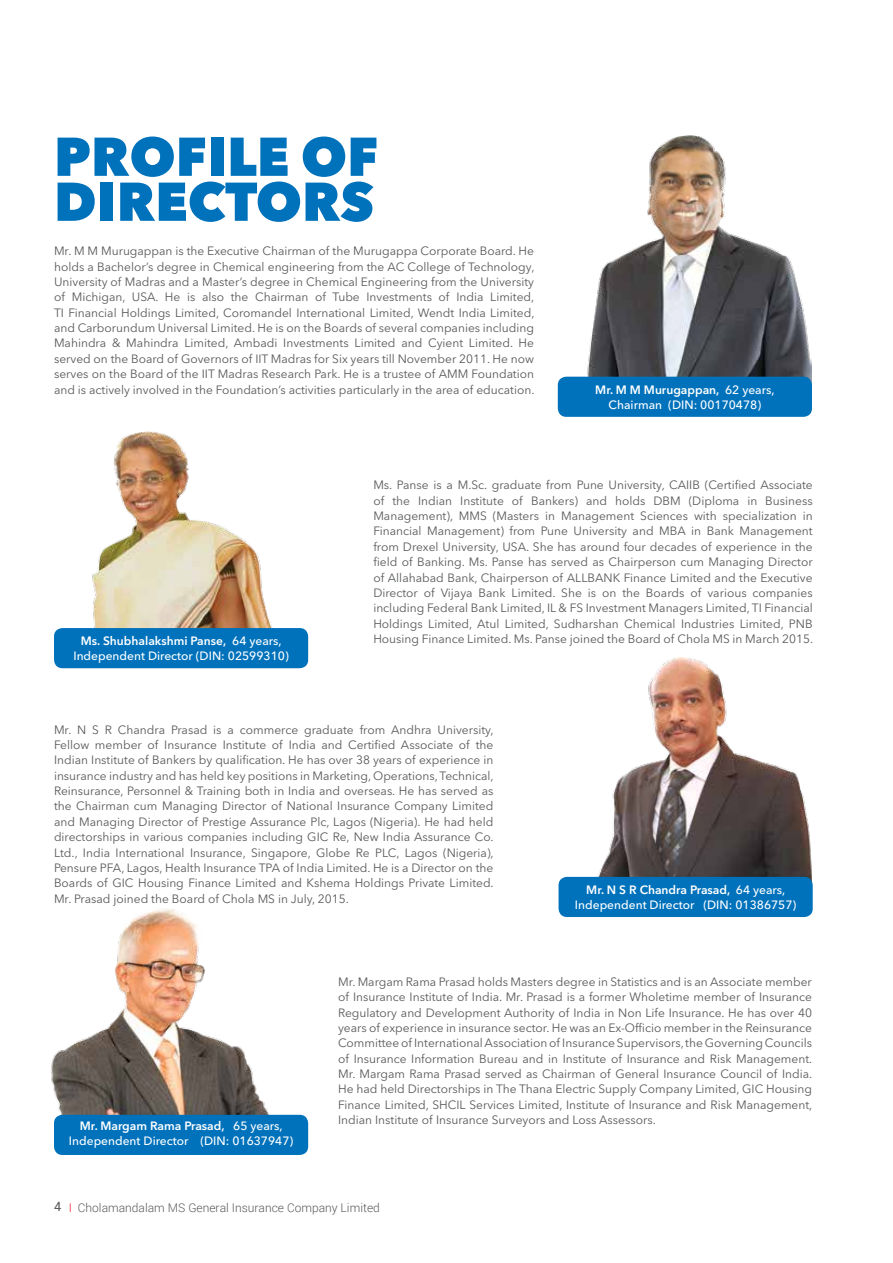
<style>
.page{position:relative;width:893px;height:1263px;background:#fff}
.page>*{position:absolute;margin:0;border:0;box-sizing:border-box;transform-origin:0 0}
.t1{font:800 54px/45px "Avenir Next LT Pro";color:#0072bc}
.t2{font:12px/15.3px "Avenir Next LT Pro";color:#58595b;text-align:justify}
.t3{font:500 12px/15.3px "Avenir Next LT Pro";color:#fff;text-align:center}
.t4{font:300 12px "Roboto";color:#58595b}
.s1{font-weight:600}
.s2{font-weight:400;font-size:12.75px}
.s3{color:#ed1d24}
</style>
<div class="page">
<img style="left:51px;top:909px;width:234px;height:212px">
<img style="left:575px;top:658px;width:237px;height:223px">
<img style="left:92px;top:431px;width:181px;height:197px">
<img style="left:580px;top:135px;width:232px;height:248px">
<div style="left:558px;top:377px;width:254px;height:40px;background:#0072bc;border-radius:9px"></div>
<div style="left:54px;top:628px;width:254px;height:40px;background:#0072bc;border-radius:9px"></div>
<div style="left:559px;top:877px;width:254px;height:40px;background:#0072bc;border-radius:9px"></div>
<div style="left:54px;top:1115px;width:254px;height:40px;background:#0072bc;border-radius:9px"></div>
<h1 class="t1" style="left:54px;top:134px;width:321px">PROFI LE OF<br>DIRECTORS</h1>
<p class="t2" style="left:54px;top:243px;width:482px">Mr. M M Murugappan is the Executive Chairman of the Murugappa Corporate Board. He holds a Bachelor’s degree in Chemical engineering from the AC College of Technology, University of Madras and a Master’s degree in Chemical Engineering from the University of Michigan, USA. He is also the Chairman of Tube Investments of India Limited, TI Financial Holdings Limited, Coromandel International Limited, Wendt India Limited, and Carborundum Universal Limited. He is on the Boards of several companies including Mahindra &amp; Mahindra Limited, Ambadi Investments Limited and Cyient Limited. He served on the Board of Governors of IIT Madras for Six years till November 2011. He now serves on the Board of the IIT Madras Research Park. He is a trustee of AMM Foundation and is actively involved in the Foundation’s activities particularly in the area of education.</p>
<p class="t3" style="left:595px;top:382px;width:181px"><span class="s1">Mr. M M Murugappan,</span> 62 years,<br>Chairman (DIN: 00170478)</p>
<p class="t3" style="left:73px;top:633px;width:217px"><span class="s1">Ms. Shubhalakshmi Panse,</span> 64 years,<br>Independent Director (DIN: 02599310)</p>
<p class="t2" style="left:373px;top:477px;width:441px">Ms. Panse is a M.Sc. graduate from Pune University, CAIIB (Certified Associate of the Indian Institute of Bankers) and holds DBM (Diploma in Business Management), MMS (Masters in Management Sciences with specialization in Financial Management) from Pune University and MBA in Bank Management from Drexel University, USA. She has around four decades of experience in the field of Banking. Ms. Panse has served as Chairperson cum Managing Director of Allahabad Bank, Chairperson of ALLBANK Finance Limited and the Executive Director of Vijaya Bank Limited. She is on the Boards of various companies including Federal Bank Limited, IL &amp; FS Investment Managers Limited, TI Financial Holdings Limited, Atul Limited, Sudharshan Chemical Industries Limited, PNB Housing Finance Limited. Ms. Panse joined the Board of Chola MS in March 2015.</p>
<p class="t2" style="left:54px;top:722px;width:441px">Mr. N S R Chandra Prasad is a commerce graduate from Andhra University, Fellow member of Insurance Institute of India and Certified Associate of the Indian Institute of Bankers by qualification. He has over 38 years of experience in insurance industry and has held key positions in Marketing, Operations, Technical, Reinsurance, Personnel &amp; Training both in India and overseas. He has served as the Chairman cum Managing Director of National Insurance Company Limited and Managing Director of Prestige Assurance Plc, Lagos (Nigeria). He had held directorships in various companies including GIC Re, New India Assurance Co.<br>Ltd., India International Insurance, Singapore, Globe Re PLC, Lagos (Nigeria), Pensure PFA, Lagos, Health Insurance TPA of India Limited. He is a Director on the Boards of GIC Housing Finance Limited and Kshema Holdings Private Limited.<br>Mr. Prasad joined the Board of Chola MS in July, 2015.</p>
<p class="t3" style="left:575px;top:882px;width:223px"><span class="s1">Mr. N S R Chandra Prasad,</span> 64 years,<br>Independent Director (DIN: 01386757)</p>
<p class="t3" style="left:69px;top:1118px;width:226px"><span class="s1">Mr. Margam Rama Prasad,</span> 65 years,<br>Independent Director (DIN: 01637947)</p>
<p class="t2" style="left:338px;top:974px;width:476px">Mr. Margam Rama Prasad holds Masters degree in Statistics and is an Associate member of Insurance Institute of India. Mr. Prasad is a former Wholetime member of Insurance Regulatory and Development Authority of India in Non Life Insurance. He has over 40 years of experience in insurance sector. He was an Ex-Officio member in the Reinsurance Committee of International Association of Insurance Supervisors, the Governing Councils of Insurance Information Bureau and in Institute of Insurance and Risk Management.<br>Mr. Margam Rama Prasad served as Chairman of General Insurance Council of India.<br>He had held Directorships in The Thana Electric Supply Company Limited, GIC Housing Finance Limited, SHCIL Services Limited, Institute of Insurance and Risk Management, Indian Institute of Insurance Surveyors and Loss Assessors.</p>
<p class="t4" style="left:54px;top:1199px;width:327px"><span class="s2">4</span> <span class="s3">I</span> Cholamandalam MS General Insurance Company Limited</p>
</div>
